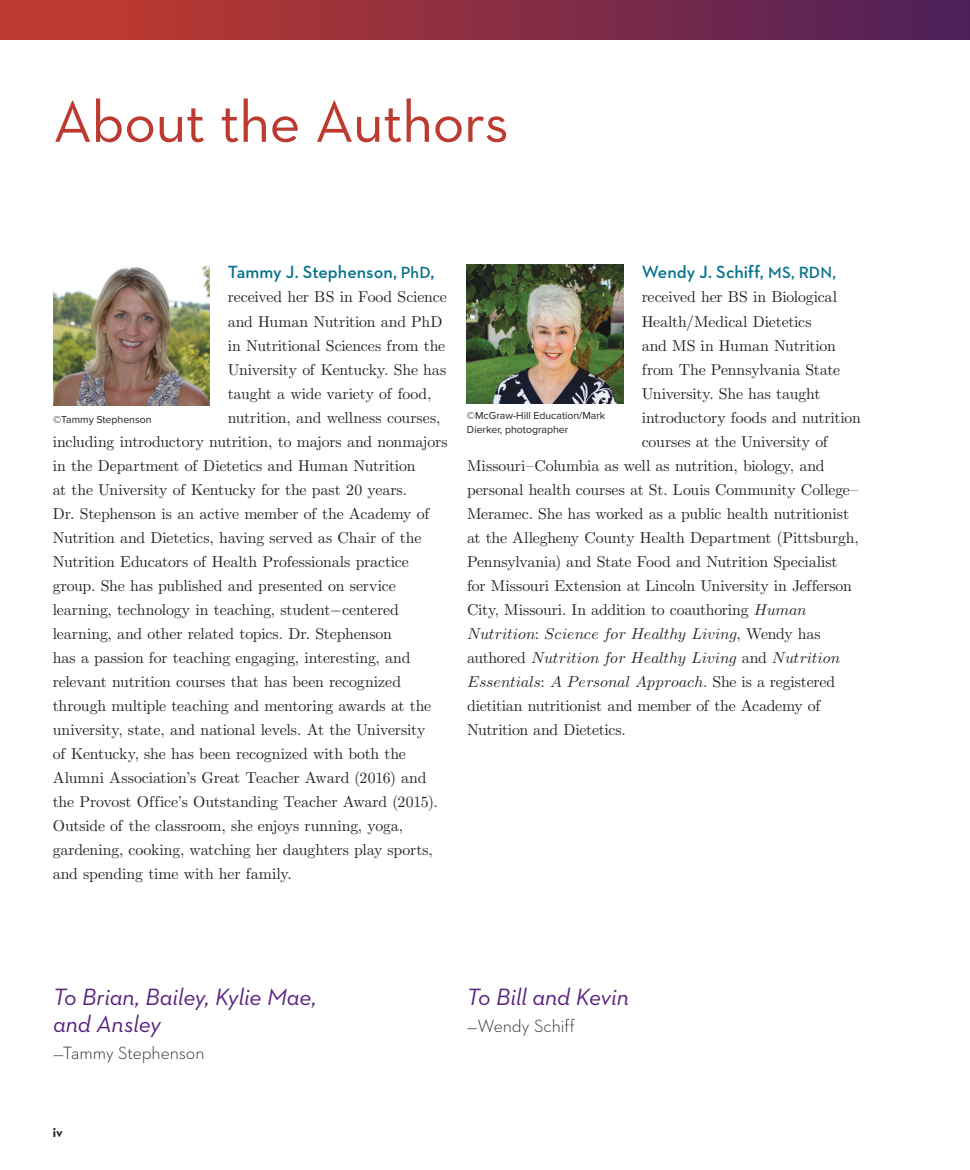
<style>
.page{position:relative;width:970px;height:1170px;background:#fff}
.page>*{position:absolute;margin:0;border:0;box-sizing:border-box;transform-origin:0 0}
.faa_tt{font:60px "Neutraface 2 Text";letter-spacing:-.01em;color:#bc3a30}
.fdd_tx{font:italic 24px/27px "Neutraface 2 Text";letter-spacing:-.005em;color:#59217e}
.faa_tx{font:600 18px "Neutraface 2 Text";color:#08738c}
.fdd_au{font:300 18px "Neutraface 2 Text";letter-spacing:-.005em;color:#231f20}
.faa_tx-2{font:15.75px "Uni Math";letter-spacing:-.01em;color:#231f20}
.faa_tx-3{font:italic 15.75px "Uni Math";letter-spacing:-.015em;color:#231f20}
.df{font:700 13.5px "Neutraface 2 Text";color:#231f20}
.bch_fgtt{font:10.5px/13.5px "Proxima Nova";color:#231f20}
.s1{font-size:16.5px}
.s2{font-style:italic}
.s3{font-style:normal}
</style>
<div class="page">
<div style="left:0;top:0;width:969px;height:40px;background:linear-gradient(to right,#c73c2b,#4e205a)"></div>
<img style="left:53px;top:266px;width:157px;height:139px">
<img style="left:467px;top:264px;width:156px;height:139px">
<p class="faa_tt" style="left:53px;top:84px;width:457px">About the Authors</p>
<p class="faa_tx" style="left:228px;top:261px;width:208px">Tammy J. Stephenson, <span class="s1">PhD</span>,</p>
<p class="faa_tx-2" style="left:228px;top:288px;width:220px">received her BS in Food Science</p>
<p class="faa_tx-2" style="left:228px;top:312px;width:216px">and Human Nutrition and PhD</p>
<p class="faa_tx-2" style="left:228px;top:336px;width:219px">in Nutritional Sciences from the</p>
<p class="faa_tx-2" style="left:228px;top:360px;width:220px">University of Kentucky. She has</p>
<p class="faa_tx-2" style="left:228px;top:384px;width:205px">taught a wide variety of food,</p>
<p class="faa_tx-2" style="left:228px;top:408px;width:214px">nutrition, and wellness courses,</p>
<p class="faa_tx-2" style="left:53px;top:432px;width:396px">including introductory nutrition, to majors and nonmajors</p>
<p class="faa_tx-2" style="left:53px;top:456px;width:364px">in the Department of Dietetics and Human Nutrition</p>
<p class="faa_tx-2" style="left:53px;top:480px;width:356px">at the University of Kentucky for the past 20 years.</p>
<p class="faa_tx-2" style="left:53px;top:504px;width:379px">Dr. Stephenson is an active member of the Academy of</p>
<p class="faa_tx-2" style="left:53px;top:528px;width:370px">Nutrition and Dietetics, having served as Chair of the</p>
<p class="faa_tx-2" style="left:53px;top:552px;width:358px">Nutrition Educators of Health Professionals practice</p>
<p class="faa_tx-2" style="left:53px;top:576px;width:344px">group. She has published and presented on service</p>
<p class="faa_tx-2" style="left:53px;top:600px;width:347px">learning, technology in teaching, student-centered</p>
<p class="faa_tx-2" style="left:53px;top:624px;width:341px">learning, and other related topics. Dr. Stephenson</p>
<p class="faa_tx-2" style="left:53px;top:648px;width:359px">has a passion for teaching engaging, interesting, and</p>
<p class="faa_tx-2" style="left:53px;top:672px;width:350px">relevant nutrition courses that has been recognized</p>
<p class="faa_tx-2" style="left:53px;top:696px;width:380px">through multiple teaching and mentoring awards at the</p>
<p class="faa_tx-2" style="left:53px;top:720px;width:374px">university, state, and national levels. At the University</p>
<p class="faa_tx-2" style="left:53px;top:744px;width:355px">of Kentucky, she has been recognized with both the</p>
<p class="faa_tx-2" style="left:53px;top:768px;width:375px">Alumni Association’s Great Teacher Award (2016) and</p>
<p class="faa_tx-2" style="left:53px;top:792px;width:386px">the Provost Office’s Outstanding Teacher Award (2015).</p>
<p class="faa_tx-2" style="left:53px;top:816px;width:352px">Outside of the classroom, she enjoys running, yoga,</p>
<p class="faa_tx-2" style="left:53px;top:840px;width:382px">gardening, cooking, watching her daughters play sports,</p>
<p class="faa_tx-2" style="left:53px;top:864px;width:241px">and spending time with her family.</p>
<p class="bch_fgtt" style="left:53px;top:413px;width:100px">©Tammy Stephenson</p>
<p class="faa_tx" style="left:641px;top:261px;width:196px">Wendy J. Schiff, <span class="s1">MS, RDN,</span></p>
<p class="faa_tx-2" style="left:641px;top:288px;width:197px">received her BS in Biological</p>
<p class="faa_tx-2" style="left:641px;top:312px;width:171px">Health/Medical Dietetics</p>
<p class="faa_tx-2" style="left:641px;top:336px;width:196px">and MS in Human Nutrition</p>
<p class="faa_tx-2" style="left:641px;top:360px;width:200px">from The Pennsylvania State</p>
<p class="faa_tx-2" style="left:641px;top:384px;width:180px">University. She has taught</p>
<p class="faa_tx-2" style="left:641px;top:408px;width:220px">introductory foods and nutrition</p>
<p class="faa_tx-2" style="left:641px;top:432px;width:188px">courses at the University of</p>
<p class="faa_tx-2" style="left:467px;top:456px;width:359px">Missouri–Columbia as well as nutrition, biology, and</p>
<p class="faa_tx-2" style="left:467px;top:480px;width:393px">personal health courses at St. Louis Community College–</p>
<p class="faa_tx-2" style="left:467px;top:504px;width:383px">Meramec. She has worked as a public health nutritionist</p>
<p class="faa_tx-2" style="left:467px;top:528px;width:393px">at the Allegheny County Health Department (Pittsburgh,</p>
<p class="faa_tx-2" style="left:467px;top:552px;width:372px">Pennsylvania) and State Food and Nutrition Specialist</p>
<p class="faa_tx-2" style="left:467px;top:576px;width:386px">for Missouri Extension at Lincoln University in Jefferson</p>
<p class="faa_tx-2" style="left:467px;top:600px;width:340px">City, Missouri. In addition to coauthoring <span class="s2">Human</span></p>
<p class="faa_tx-3" style="left:467px;top:624px;width:355px">Nutrition: Science for Healthy Living, <span class="s3">Wendy has</span></p>
<p class="faa_tx-3" style="left:467px;top:648px;width:374px"><span class="s3">authored</span> Nutrition for Healthy Living <span class="s3">and</span> Nutrition</p>
<p class="faa_tx-3" style="left:467px;top:672px;width:369px">Essentials: A Personal Approach. <span class="s3">She is a registered</span></p>
<p class="faa_tx-2" style="left:467px;top:696px;width:355px">dietitian nutritionist and member of the Academy of</p>
<p class="faa_tx-2" style="left:467px;top:720px;width:160px">Nutrition and Dietetics.</p>
<p class="bch_fgtt" style="left:467px;top:409px;width:140px">©McGraw-Hill Education/Mark<br>Dierker, photographer</p>
<p class="fdd_tx" style="left:53px;top:983px;width:265px">To Brian, Bailey, Kylie Mae, and Ansley</p>
<p class="fdd_au" style="left:53px;top:1041px;width:153px">—Tammy Stephenson</p>
<p class="df" style="left:53px;top:1123px;width:11px">iv</p>
<p class="fdd_tx" style="left:467px;top:983px;width:163px">To Bill and Kevin</p>
<p class="fdd_au" style="left:467px;top:1014px;width:109px">—Wendy Schiff</p>
</div>
